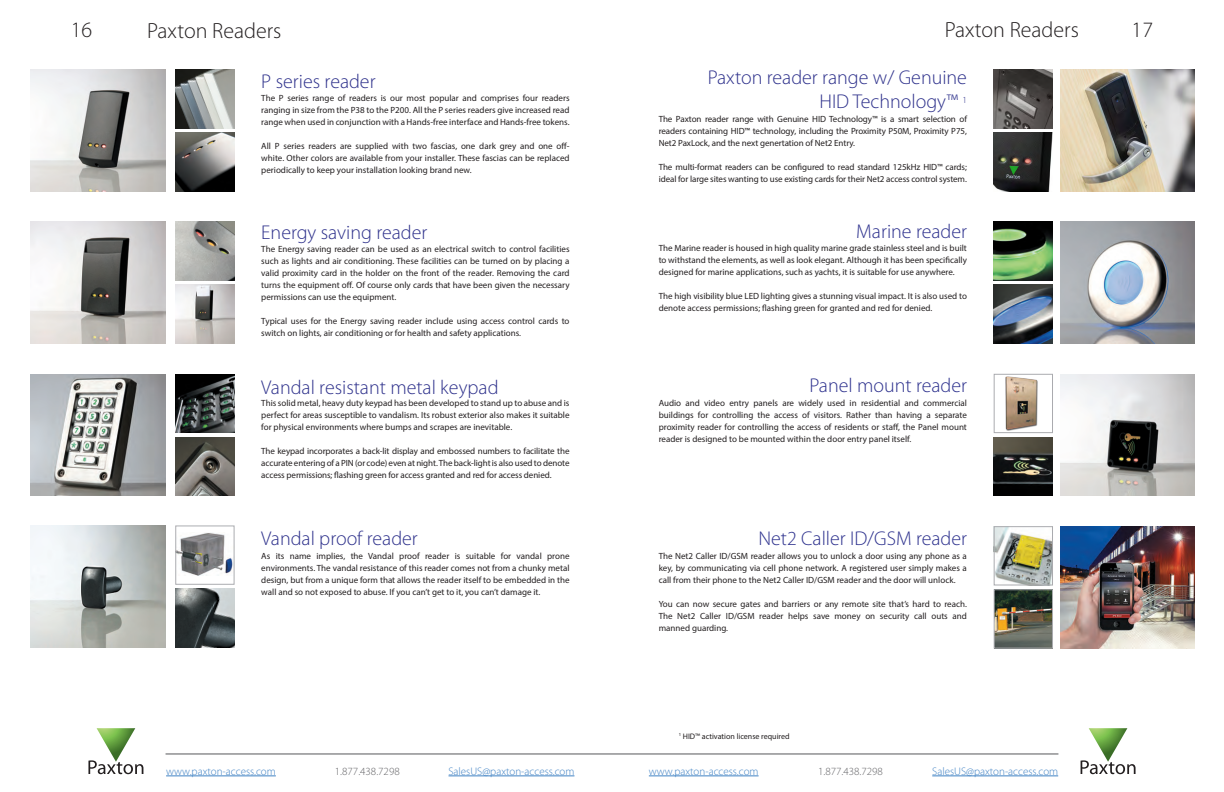
<style>
.page{position:relative;width:1224px;height:792px;background:#fff}
.page>*{position:absolute;margin:0;border:0;box-sizing:border-box;transform-origin:0 0}
.Page_header_left{font:300 22px "Myriad Pro";color:#231f20}
.t1{font:300 20px/24px "Myriad Pro";color:#2f328c;text-align:right}
.t2{font:300 20px "Myriad Pro";color:#2e328e}
.t3{font:300 11px "Myriad Pro";color:#4082c4}
.t4{font:300 11px "Myriad Pro";color:#636366}
.Body_text{font:9px/12px "Myriad Pro";color:#231f20;text-align:justify}
.Measurements{font:8px "Myriad Pro";color:#231f20}
</style>
<div class="page">
<hr style="left:449px;top:776px;width:125px;height:1px;background:#4082c4">
<svg style="left:88px;top:728px;width:55px;height:46px"></svg>
<svg style="left:1081px;top:728px;width:55px;height:46px"></svg>
<hr style="left:166px;top:776px;width:110px;height:1px;background:#4082c4">
<hr style="left:932px;top:776px;width:126px;height:1px;background:#4082c4">
<hr style="left:649px;top:776px;width:110px;height:1px;background:#4082c4">
<hr style="left:166px;top:754px;width:892px;height:1px;background:#57585a">
<img style="left:31px;top:69px;width:134px;height:122px">
<img style="left:31px;top:374px;width:134px;height:122px">
<img style="left:176px;top:69px;width:58px;height:59px">
<img style="left:176px;top:132px;width:58px;height:59px">
<img style="left:31px;top:222px;width:134px;height:122px">
<img style="left:176px;top:222px;width:58px;height:59px">
<img style="left:176px;top:285px;width:58px;height:59px">
<img style="left:31px;top:526px;width:134px;height:122px">
<img style="left:1061px;top:69px;width:134px;height:122px">
<img style="left:178px;top:533px;width:54px;height:43px">
<div style="left:176px;top:526px;width:58px;height:59px;border:1px solid #acadb1"></div>
<img style="left:176px;top:589px;width:58px;height:59px">
<img style="left:176px;top:374px;width:58px;height:59px">
<img style="left:176px;top:437px;width:58px;height:59px">
<img style="left:994px;top:69px;width:59px;height:59px">
<img style="left:994px;top:132px;width:59px;height:59px">
<img style="left:1005px;top:376px;width:33px;height:55px">
<div style="left:994px;top:374px;width:59px;height:59px;border:1px solid #aaabaf"></div>
<img style="left:994px;top:437px;width:59px;height:59px">
<img style="left:1061px;top:222px;width:134px;height:122px">
<img style="left:994px;top:222px;width:59px;height:59px">
<img style="left:994px;top:285px;width:59px;height:59px">
<img style="left:1061px;top:526px;width:134px;height:122px">
<img style="left:1061px;top:374px;width:134px;height:122px">
<img style="left:996px;top:528px;width:55px;height:55px">
<div style="left:994px;top:526px;width:59px;height:59px;border:1px solid #aaabaf"></div>
<img style="left:996px;top:592px;width:55px;height:54px">
<div style="left:994px;top:590px;width:59px;height:58px;border:1px solid #aaabaf"></div>
<p class="Page_header_left" style="left:945px;top:17px;width:136px">Paxton Readers</p>
<h1 class="Page_header_left" style="left:71px;top:17px;width:23px">16</h1>
<h1 class="Page_header_left" style="left:1132px;top:17px;width:23px">17</h1>
<p class="Page_header_left" style="left:147px;top:19px;width:136px">Paxton Readers</p>
<p class="t1" style="left:261px;top:70px;width:116px">P series reader</p>
<p class="Body_text" style="left:261px;top:92px;width:310px">The P series range of readers is our most popular and comprises four readers ranging in size from the P38 to the P200. All the P series readers give increased read range when used in conjunction with a Hands-free interface and Hands-free tokens.</p>
<p class="Body_text" style="left:261px;top:140px;width:310px">All P series readers are supplied with two fascias, one dark grey and one off&shy;white. Other colors are available from your installer. These fascias can be replaced periodically to keep your installation looking brand new.</p>
<p class="t1" style="left:261px;top:221px;width:168px">Energy saving reader</p>
<p class="Body_text" style="left:261px;top:242px;width:310px">The Energy saving reader can be used as an electrical switch to control facilities such as lights and air conditioning. These facilities can be turned on by placing a valid proximity card in the holder on the front of the reader. Removing the card turns the equipment off. Of course only cards that have been given the necessary permissions can use the equipment.</p>
<p class="Body_text" style="left:261px;top:314px;width:310px">Typical uses for the Energy saving reader include using access control cards to switch on lights, air conditioning or for health and safety applications.</p>
<p class="t1" style="left:261px;top:375px;width:239px">Vandal resistant metal keypad</p>
<p class="Body_text" style="left:261px;top:397px;width:310px">This solid metal, heavy duty keypad has been developed to stand up to abuse and is perfect for areas susceptible to vandalism. Its robust exterior also makes it suitable for physical environments where bumps and scrapes are inevitable.</p>
<p class="Body_text" style="left:261px;top:445px;width:310px">The keypad incorporates a back-lit display and embossed numbers to facilitate the accurate entering of a PIN (or code) even at night. The back-light is also used to denote access permissions; flashing green for access granted and red for access denied.</p>
<p class="t1" style="left:261px;top:527px;width:158px">Vandal proof reader</p>
<p class="Body_text" style="left:261px;top:550px;width:310px">As its name implies, the Vandal proof reader is suitable for vandal prone environments. The vandal resistance of this reader comes not from a chunky metal design, but from a unique form that allows the reader itself to be embedded in the wall and so not exposed to abuse. If you can’t get to it, you can’t damage it.</p>
<p class="t1" style="left:708px;top:66px;width:261px">Paxton reader range w/ Genuine<br>HID Technology™ <sup>1</sup></p>
<p class="Body_text" style="left:659px;top:113px;width:310px">The Paxton reader range with Genuine HID Technology™ is a smart selection of readers containing HID™ technology, including the Proximity P50M, Proximity P75, Net2 PaxLock, and the next genertation of Net2 Entry.</p>
<p class="Body_text" style="left:659px;top:161px;width:310px">The multi-format readers can be configured to read standard 125kHz HID™ cards; ideal for large sites wanting to use existing cards for their Net2 access control system.</p>
<p class="t2" style="left:856px;top:220px;width:112px">Marine reader</p>
<p class="Body_text" style="left:659px;top:242px;width:310px">The Marine reader is housed in high quality marine grade stainless steel and is built to withstand the elements, as well as look elegant. Although it has been specifically designed for marine applications, such as yachts, it is suitable for use anywhere.</p>
<p class="Body_text" style="left:659px;top:290px;width:310px">The high visibility blue LED lighting gives a stunning visual impact. It is also used to denote access permissions; flashing green for granted and red for denied.</p>
<p class="t2" style="left:810px;top:374px;width:159px">Panel mount reader</p>
<p class="Body_text" style="left:659px;top:397px;width:310px">Audio and video entry panels are widely used in residential and commercial buildings for controlling the access of visitors. Rather than having a separate proximity reader for controlling the access of residents or staff, the Panel mount reader is designed to be mounted within the door entry panel itself.</p>
<p class="t2" style="left:759px;top:527px;width:210px">Net2 Caller ID/GSM reader</p>
<p class="Body_text" style="left:659px;top:550px;width:310px">The Net2 Caller ID/GSM reader allows you to unlock a door using any phone as a key, by communicating via cell phone network. A registered user simply makes a call from their phone to the Net2 Caller ID/GSM reader and the door will unlock.</p>
<p class="Body_text" style="left:659px;top:598px;width:310px">You can now secure gates and barriers or any remote site that’s hard to reach.<br>The Net2 Caller ID/GSM reader helps save money on security call outs and manned guarding.</p>
<p class="Measurements" style="left:679px;top:731px;width:112px"><sup>1</sup> HID™ activation license required</p>
<p class="t3" style="left:166px;top:765px;width:111px">www.paxton-access.com</p>
<p class="t4" style="left:335px;top:765px;width:66px">1.877.438.7298</p>
<p class="t3" style="left:649px;top:765px;width:111px">www.paxton-access.com</p>
<p class="t4" style="left:818px;top:765px;width:66px">1.877.438.7298</p>
<p class="t3" style="left:932px;top:765px;width:127px">SalesUS@paxton-access.com</p>
<p class="t3" style="left:449px;top:765px;width:127px">SalesUS@paxton-access.com</p>
</div>
